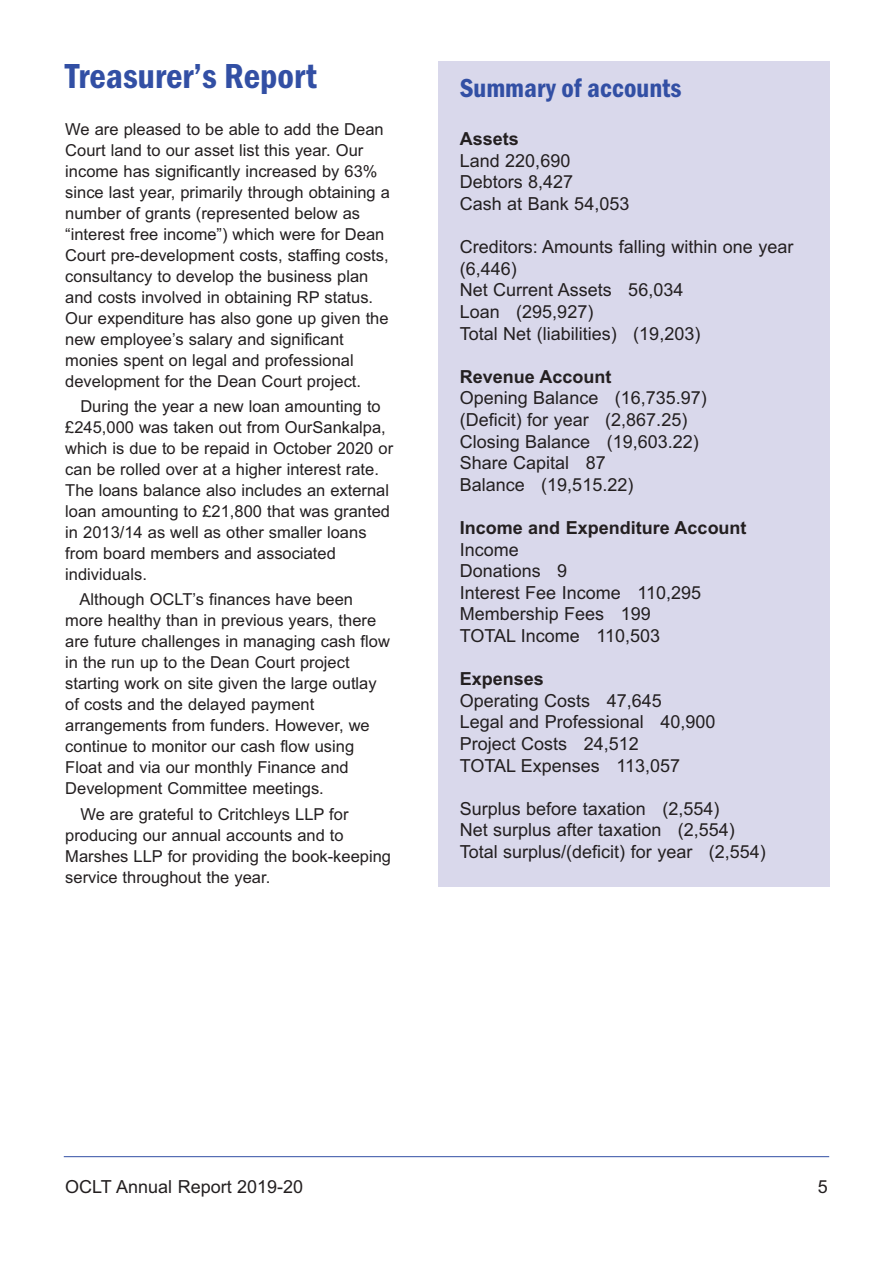
<style>
.page{position:relative;width:893px;height:1263px;background:#fff}
.page>*{position:absolute;margin:0;border:0;box-sizing:border-box;transform-origin:0 0}
.t1{font:600 condensed 36px "Franklin Gothic";color:#324fa4}
.t2{font:600 condensed 27px "Franklin Gothic";color:#324fa4}
.t3{font:18px/21.6px "Arial";color:#231f20}
.t4{font:700 18px "Arial";color:#231f20}
.t5{font:16.5px/21px "Arial";color:#231f20}
</style>
<div class="page">
<hr style="left:64px;top:1156px;width:765px;height:1px;background:#324fa4">
<div style="left:438px;top:62px;width:391px;height:825px;background:#d9d8eb"></div>
<h1 class="t1" style="left:65px;top:55px;width:253px">Treasurer’s Report</h1>
<p class="t5" style="left:65px;top:118px;width:326px">We are pleased to be able to add the Dean Court land to our asset list this year. Our income has significantly increased by 63% since last year, primarily through obtaining a number of grants (represented below as “interest free income”) which were for Dean Court pre-development costs, staffing costs, consultancy to develop the business plan and costs involved in obtaining RP status.<br>Our expenditure has also gone up given the new employee’s salary and significant monies spent on legal and professional development for the Dean Court project.</p>
<p class="t5" style="left:65px;top:396px;width:329px;text-indent:15px">During the year a new loan amounting to £245,000 was taken out from OurSankalpa, which is due to be repaid in October 2020 or can be rolled over at a higher interest rate.<br>The loans balance also includes an external loan amounting to £21,800 that was granted in 2013/14 as well as other smaller loans from board members and associated individuals.</p>
<p class="t5" style="left:65px;top:589px;width:326px;text-indent:14px">Although OCLT’s finances have been more healthy than in previous years, there are future challenges in managing cash flow in the run up to the Dean Court project starting work on site given the large outlay of costs and the delayed payment arrangements from funders. However, we continue to monitor our cash flow using Float and via our monthly Finance and Development Committee meetings.</p>
<p class="t5" style="left:65px;top:803px;width:327px;text-indent:15px">We are grateful to Critchleys LLP for producing our annual accounts and to Marshes LLP for providing the book-keeping service throughout the year.</p>
<h2 class="t2" style="left:460px;top:72px;width:223px">Summary of accounts</h2>
<p class="t4" style="left:460px;top:128px;width:61px">Assets</p>
<p class="t3" style="left:460px;top:150px;width:171px">Land 220,690<br>Debtors 8,427<br>Cash at Bank 54,053</p>
<p class="t3" style="left:460px;top:236px;width:335px">Creditors: Amounts falling within one year (6,446)<br>Net Current Assets 56,034<br>Loan (295,927)<br>Total Net (liabilities) (19,203)</p>
<p class="t4" style="left:460px;top:366px;width:153px">Revenue Account</p>
<p class="t3" style="left:460px;top:387px;width:249px">Opening Balance (16,735.97) (Deficit) for year (2,867.25)<br>Closing Balance (19,603.22)<br>Share Capital 87<br>Balance (19,515.22)</p>
<p class="t4" style="left:460px;top:517px;width:288px">Income and Expenditure Account</p>
<p class="t3" style="left:460px;top:539px;width:243px">Income<br>Donations 9<br>Interest Fee Income 110,295<br>Membership Fees 199<br>TOTAL Income 110,503</p>
<p class="t4" style="left:460px;top:668px;width:86px">Expenses</p>
<p class="t3" style="left:460px;top:690px;width:257px">Operating Costs 47,645<br>Legal and Professional 40,900<br>Project Costs 24,512<br>TOTAL Expenses 113,057</p>
<p class="t3" style="left:460px;top:798px;width:308px">Surplus before taxation (2,554)<br>Net surplus after taxation (2,554)<br>Total surplus/(deficit) for year (2,554)</p>
<p class="t3" style="left:65px;top:1175px;width:239px">OCLT Annual Report 2019-20</p>
<p class="t3" style="left:818px;top:1175px;width:12px">5</p>
</div>
